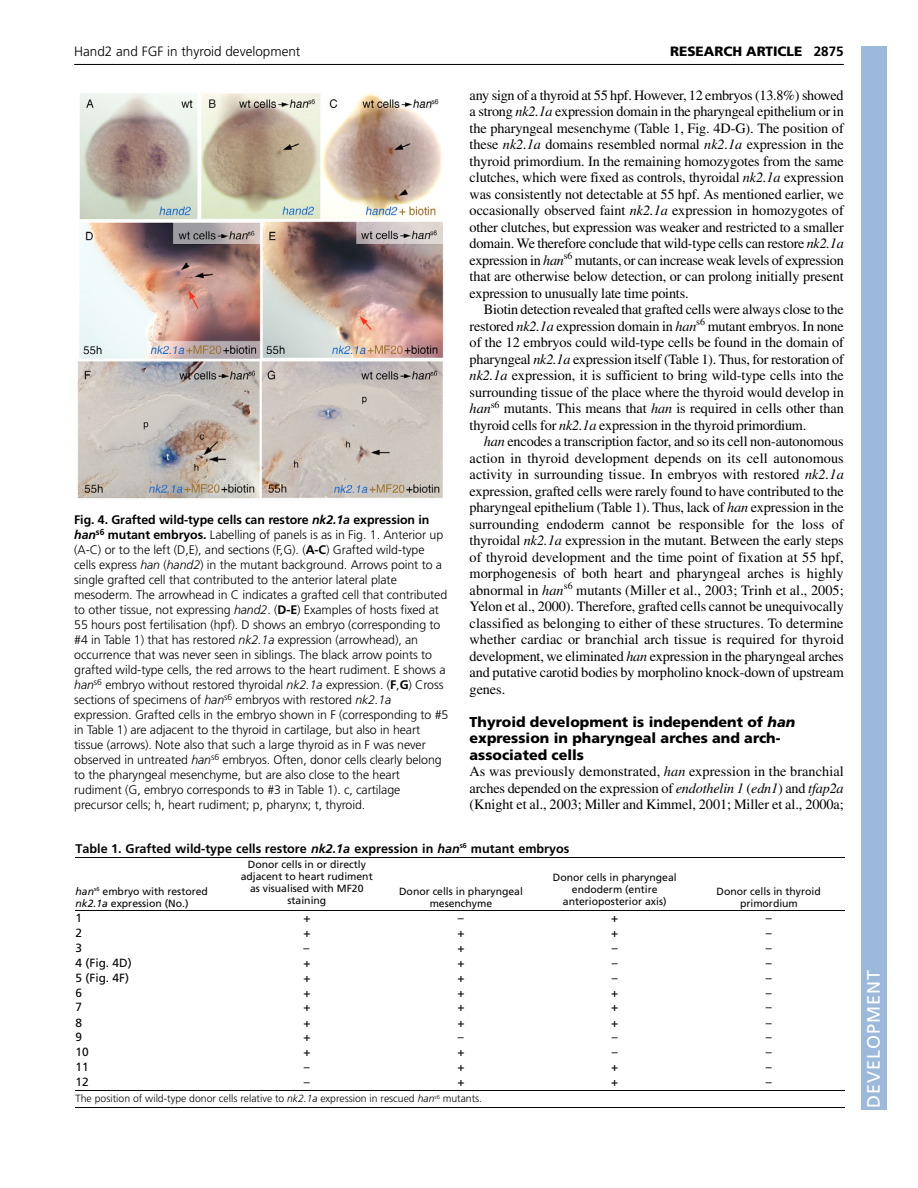
<style>
.page{position:relative;width:918px;height:1188px;background:#fff}
.page>*{position:absolute;margin:0;border:0;box-sizing:border-box;transform-origin:0 0}
.t1{font:18px "Frutiger LT Std";letter-spacing:.055em;color:#fff}
.t2{font:14.25px/16.5px "Times";letter-spacing:-.01em;color:#000;text-align:justify}
.t3{font:900 14.25px/16.5px "Frutiger LT Std";color:#000}
.t4{font:300 13.5px "Frutiger LT Std";color:#000}
.t5{font:900 13.5px "Frutiger LT Std";color:#000}
.t6{font:700 12.6px "Frutiger LT Std";color:#060606}
.t7{font:300 12.3px/15px "Frutiger LT Std";letter-spacing:-.005em;color:#000}
.t8{font:11.85px "Frutiger LT Std";color:#060606}
.t9{font:10.5px/12px "Frutiger LT Std";color:#060606;text-align:center}
.t10{font:300 10.5px "Frutiger LT Std";color:#060606}
.s1{font-weight:700}
.s2{font-style:italic}
.s3{font-weight:700;font-style:italic}
</style>
<div class="page">
<div style="left:861px;top:46px;width:25px;height:1064px;background:#9cb9db"></div>
<hr style="left:74px;top:64px;width:770px;height:1px;background:#000">
<img style="left:77px;top:93px;width:367px;height:406px">
<hr style="left:75px;top:857px;width:770px;height:1px;background:#060606">
<hr style="left:75px;top:911px;width:770px;height:1px;background:#060606">
<hr style="left:75px;top:1090px;width:770px;height:1px;background:#060606">
<hr style="left:75px;top:1107px;width:770px;height:1px;background:#060606">
<p class="t4" style="left:74px;top:46px;width:228px">Hand2 and FGF in thyroid development</p>
<p class="t5" style="left:670px;top:46px;width:175px">RESEARCH ARTICLE <span class="s1">2875</span></p>
<p class="t2" style="left:470px;top:88px;width:376px">any sign of a thyroid at 55 hpf. However, 12 embryos (13.8%) showed a strong <span class="s2">nk2.1a</span> expression domain in the pharyngeal epithelium or in the pharyngeal mesenchyme (Table 1, Fig. 4D-G). The position of these <span class="s2">nk2.1a</span> domains resembled normal <span class="s2">nk2.1a</span> expression in the thyroid primordium. In the remaining homozygotes from the same clutches, which were fixed as controls, thyroidal <span class="s2">nk2.1a</span> expression was consistently not detectable at 55 hpf. As mentioned earlier, we occasionally observed faint <span class="s2">nk2.1a</span> expression in homozygotes of other clutches, but expression was weaker and restricted to a smaller domain. We therefore conclude that wild-type cells can restore <span class="s2">nk2.1a </span>expression in <span class="s2">han</span><sup>s6</sup> mutants, or can increase weak levels of expression that are otherwise below detection, or can prolong initially present expression to unusually late time points.</p>
<p class="t2" style="left:470px;top:303px;width:376px;text-indent:14px">Biotin detection revealed that grafted cells were always close to the restored <span class="s2">nk2.1a</span> expression domain in <span class="s2">han</span><sup>s6</sup> mutant embryos. In none of the 12 embryos could wild-type cells be found in the domain of pharyngeal <span class="s2">nk2.1a</span> expression itself (Table 1). Thus, for restoration of <span class="s2">nk2.1a</span> expression, it is sufficient to bring wild-type cells into the surrounding tissue of the place where the thyroid would develop in <span class="s2">han</span><sup>s6</sup> mutants. This means that <span class="s2">han</span> is required in cells other than thyroid cells for <span class="s2">nk2.1a</span> expression in the thyroid primordium.</p>
<p class="t2" style="left:470px;top:435px;width:376px;text-indent:14px"><span class="s2">han</span> encodes a transcription factor, and so its cell non-autonomous action in thyroid development depends on its cell autonomous activity in surrounding tissue. In embryos with restored <span class="s2">nk2.1a </span>expression, grafted cells were rarely found to have contributed to the pharyngeal epithelium (Table 1). Thus, lack of <span class="s2">han</span> expression in the surrounding endoderm cannot be responsible for the loss of thyroidal <span class="s2">nk2.1a</span> expression in the mutant. Between the early steps of thyroid development and the time point of fixation at 55 hpf, morphogenesis of both heart and pharyngeal arches is highly abnormal in <span class="s2">han</span><sup>s6</sup> mutants (Miller et al., 2003; Trinh et al., 2005; Yelon et al., 2000). Therefore, grafted cells cannot be unequivocally classified as belonging to either of these structures. To determine whether cardiac or branchial arch tissue is required for thyroid development, we eliminated <span class="s2">han</span> expression in the pharyngeal arches and putative carotid bodies by morpholino knock-down of upstream genes.</p>
<p class="t3" style="left:470px;top:715px;width:327px">Thyroid development is independent of <span class="s2">han </span>expression in pharyngeal arches and arch&shy;associated cells</p>
<p class="t2" style="left:470px;top:765px;width:376px">As was previously demonstrated, <span class="s2">han</span> expression in the branchial arches depended on the expression of <span class="s2">endothelin 1</span> (<span class="s2">edn1</span>) and <span class="s2">tfap2a </span>(Knight et al., 2003; Miller and Kimmel, 2001; Miller et al., 2000a;</p>
<p class="t7" style="left:74px;top:514px;width:376px"><span class="s1">Fig. 4. Grafted wild-type cells can restore</span> <span class="s3">nk2.1a</span> <span class="s1">expression in </span><span class="s3">han</span><sup>s6</sup> <span class="s1">mutant embryos.</span> Labelling of panels is as in Fig. 1. Anterior up (A-C) or to the left (D,E), and sections (F,G). (<span class="s1">A-C</span>) Grafted wild-type cells express <span class="s2">han</span> (<span class="s2">hand2</span>) in the mutant background. Arrows point to a single grafted cell that contributed to the anterior lateral plate mesoderm. The arrowhead in C indicates a grafted cell that contributed to other tissue, not expressing <span class="s2">hand2</span>. (<span class="s1">D-E</span>) Examples of hosts fixed at 55 hours post fertilisation (hpf). D shows an embryo (corresponding to #4 in Table 1) that has restored <span class="s2">nk2.1a</span> expression (arrowhead), an occurrence that was never seen in siblings. The black arrow points to grafted wild-type cells, the red arrows to the heart rudiment. E shows a <span class="s2">han</span><sup>s6</sup> embryo without restored thyroidal <span class="s2">nk2.1a</span> expression. (<span class="s1">F</span>,<span class="s1">G</span>) Cross sections of specimens of <span class="s2">han</span><sup>s6</sup> embryos with restored <span class="s2">nk2.1a </span>expression. Grafted cells in the embryo shown in F (corresponding to #5 in Table 1) are adjacent to the thyroid in cartilage, but also in heart tissue (arrows). Note also that such a large thyroid as in F was never observed in untreated <span class="s2">han</span><sup>s6</sup> embryos. Often, donor cells clearly belong to the pharyngeal mesenchyme, but are also close to the heart rudiment (G, embryo corresponds to #3 in Table 1). c, cartilage precursor cells; h, heart rudiment; p, pharynx; t, thyroid.</p>
<p class="t6" style="left:76px;top:841px;width:495px">Table 1. Grafted wild-type cells restore <span class="s2">nk2.1a</span> expression in <span class="s2">han</span><sup>s6</sup> mutant embryos</p>
<p class="t9" style="left:76px;top:886px;width:134px;text-align:left"><span class="s2">han</span><sup>s6</sup> embryo with restored <span class="s2">nk2.1a</span> expression (No.)</p>
<p class="t9" style="left:241px;top:859px;width:134px">Donor cells in or directly adjacent to heart rudiment as visualised with MF20 staining</p>
<p class="t9" style="left:553px;top:872px;width:125px">Donor cells in pharyngeal endoderm (entire anterioposterior axis)</p>
<p class="t9" style="left:399px;top:886px;width:125px">Donor cells in pharyngeal mesenchyme</p>
<p class="t9" style="left:717px;top:886px;width:106px">Donor cells in thyroid primordium</p>
<p class="t8" style="left:76px;top:913px;width:8px">1</p>
<p class="t8" style="left:303px;top:913px;width:9px">+</p>
<p class="t8" style="left:458px;top:913px;width:7px">–</p>
<p class="t8" style="left:611px;top:913px;width:9px">+</p>
<p class="t8" style="left:766px;top:913px;width:7px">–</p>
<p class="t8" style="left:76px;top:927px;width:8px">2</p>
<p class="t8" style="left:303px;top:927px;width:9px">+</p>
<p class="t8" style="left:457px;top:927px;width:9px">+</p>
<p class="t8" style="left:611px;top:927px;width:9px">+</p>
<p class="t8" style="left:766px;top:927px;width:7px">–</p>
<p class="t8" style="left:76px;top:942px;width:8px">3</p>
<p class="t8" style="left:303px;top:942px;width:7px">–</p>
<p class="t8" style="left:457px;top:942px;width:9px">+</p>
<p class="t8" style="left:612px;top:942px;width:7px">–</p>
<p class="t8" style="left:766px;top:942px;width:7px">–</p>
<p class="t8" style="left:76px;top:957px;width:58px">4 (Fig. 4D)</p>
<p class="t8" style="left:303px;top:957px;width:9px">+</p>
<p class="t8" style="left:457px;top:957px;width:9px">+</p>
<p class="t8" style="left:612px;top:957px;width:7px">–</p>
<p class="t8" style="left:766px;top:957px;width:7px">–</p>
<p class="t8" style="left:76px;top:972px;width:55px">5 (Fig. 4F)</p>
<p class="t8" style="left:303px;top:972px;width:9px">+</p>
<p class="t8" style="left:457px;top:972px;width:9px">+</p>
<p class="t8" style="left:612px;top:972px;width:7px">–</p>
<p class="t8" style="left:766px;top:972px;width:7px">–</p>
<p class="t8" style="left:76px;top:987px;width:8px">6</p>
<p class="t8" style="left:303px;top:987px;width:9px">+</p>
<p class="t8" style="left:457px;top:987px;width:9px">+</p>
<p class="t8" style="left:611px;top:987px;width:9px">+</p>
<p class="t8" style="left:766px;top:987px;width:7px">–</p>
<p class="t8" style="left:76px;top:1002px;width:8px">7</p>
<p class="t8" style="left:303px;top:1002px;width:9px">+</p>
<p class="t8" style="left:457px;top:1002px;width:9px">+</p>
<p class="t8" style="left:611px;top:1002px;width:9px">+</p>
<p class="t8" style="left:766px;top:1002px;width:7px">–</p>
<p class="t8" style="left:76px;top:1017px;width:8px">8</p>
<p class="t8" style="left:303px;top:1017px;width:9px">+</p>
<p class="t8" style="left:457px;top:1017px;width:9px">+</p>
<p class="t8" style="left:611px;top:1017px;width:9px">+</p>
<p class="t8" style="left:766px;top:1017px;width:7px">–</p>
<p class="t8" style="left:76px;top:1031px;width:8px">9</p>
<p class="t8" style="left:303px;top:1031px;width:9px">+</p>
<p class="t8" style="left:458px;top:1031px;width:7px">–</p>
<p class="t8" style="left:612px;top:1031px;width:7px">–</p>
<p class="t8" style="left:766px;top:1031px;width:7px">–</p>
<p class="t8" style="left:76px;top:1046px;width:15px">10</p>
<p class="t8" style="left:303px;top:1046px;width:9px">+</p>
<p class="t8" style="left:457px;top:1046px;width:9px">+</p>
<p class="t8" style="left:612px;top:1046px;width:7px">–</p>
<p class="t8" style="left:766px;top:1046px;width:7px">–</p>
<p class="t8" style="left:76px;top:1061px;width:15px">11</p>
<p class="t8" style="left:304px;top:1061px;width:7px">–</p>
<p class="t8" style="left:457px;top:1061px;width:9px">+</p>
<p class="t8" style="left:611px;top:1061px;width:9px">+</p>
<p class="t8" style="left:766px;top:1061px;width:7px">–</p>
<p class="t8" style="left:76px;top:1076px;width:15px">12</p>
<p class="t8" style="left:304px;top:1076px;width:7px">–</p>
<p class="t8" style="left:457px;top:1076px;width:9px">+</p>
<p class="t8" style="left:611px;top:1076px;width:9px">+</p>
<p class="t8" style="left:766px;top:1076px;width:7px">–</p>
<p class="t10" style="left:76px;top:1092px;width:408px">The position of wild-type donor cells relative to <span class="s2">nk2.1a</span> expression in rescued <span class="s2">han</span><sup>s6</sup> mutants.</p>
<p class="t1" style="left:863px;top:1108px;width:140px;rotate:-90deg">DEVELOPMENT</p>
</div>
